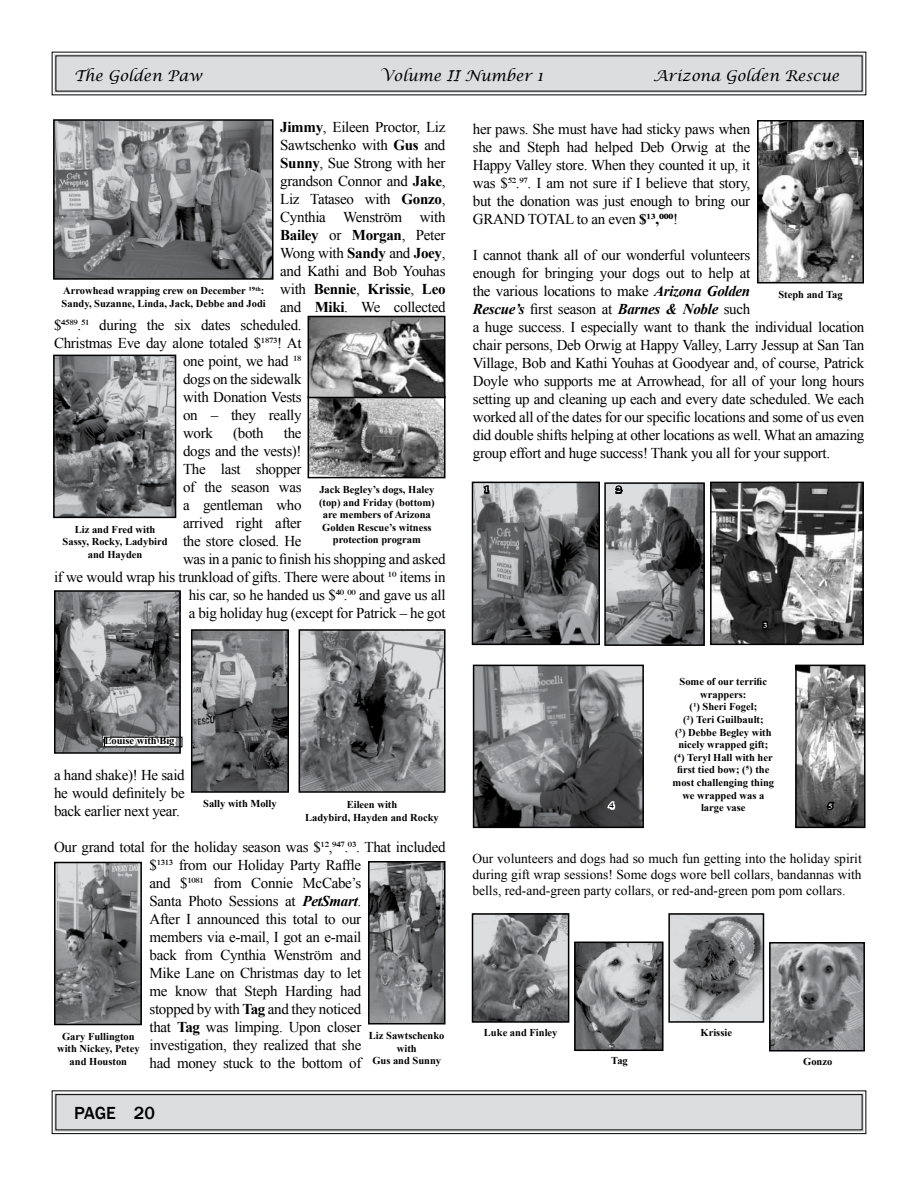
<style>
.page{position:relative;width:918px;height:1188px;background:#fff}
.page>*{position:absolute;margin:0;border:0;box-sizing:border-box;transform-origin:0 0}
.t1{font:500 18px "Franklin Gothic";letter-spacing:-.01em;color:#000}
.t2{font:15px/18px "Times New Roman";letter-spacing:-.02em;color:#000;text-align:justify}
.t3{font:italic 15px "Lucida Calligraphy";color:#000}
.t4{font:700 15px "Times New Roman";letter-spacing:-.02em;color:#000}
.t5{font:15px "Times New Roman";color:#fff}
.t6{font:13.5px/16.2px "Times New Roman";color:#000;text-align:justify}
.t7{font:700 10.5px/12.6px "Times New Roman";color:#000;text-align:center}
.s1{font-weight:700}
.s2{font-weight:400}
.s3{font-weight:700;font-style:italic}
</style>
<div class="page">
<svg style="left:51px;top:51px;width:816px;height:45px;background:#cbcccc"></svg>
<svg style="left:51px;top:1090px;width:816px;height:44px;background:#d1d2d3"></svg>
<div style="left:55px;top:1094px;width:808px;height:36px;border:1px solid #000"></div>
<img style="left:56px;top:122px;width:215px;height:155px">
<div style="left:53px;top:119px;width:221px;height:161px;border:2px solid #000"></div>
<img style="left:56px;top:358px;width:117px;height:157px">
<div style="left:53px;top:355px;width:123px;height:163px;border:2px solid #000"></div>
<img style="left:311px;top:399px;width:132px;height:76px">
<div style="left:308px;top:396px;width:138px;height:82px;border:2px solid #000"></div>
<svg style="left:311px;top:319px;width:132px;height:76px;background:#898989"></svg>
<div style="left:308px;top:316px;width:138px;height:82px;border:2px solid #000"></div>
<img style="left:57px;top:593px;width:121px;height:158px">
<div style="left:54px;top:590px;width:127px;height:164px;border:2px solid #000"></div>
<svg style="left:101px;top:726px;width:78px;height:28px"></svg>
<div style="left:105px;top:737px;width:77px;height:10px;border:1px solid #000"></div>
<img style="left:371px;top:864px;width:72px;height:157px">
<div style="left:368px;top:861px;width:78px;height:163px;border:2px solid #000"></div>
<img style="left:194px;top:632px;width:92px;height:158px">
<div style="left:191px;top:629px;width:98px;height:164px;border:2px solid #000"></div>
<img style="left:302px;top:632px;width:141px;height:158px">
<div style="left:299px;top:629px;width:147px;height:164px;border:2px solid #000"></div>
<img style="left:57px;top:865px;width:82px;height:157px">
<div style="left:54px;top:862px;width:88px;height:163px;border:2px solid #000"></div>
<img style="left:760px;top:123px;width:101px;height:158px">
<div style="left:757px;top:120px;width:107px;height:164px;border:2px solid #000"></div>
<img style="left:475px;top:485px;width:122px;height:157px">
<div style="left:472px;top:482px;width:128px;height:163px;border:2px solid #000"></div>
<svg style="left:481px;top:483px;width:10px;height:12px"></svg>
<img style="left:607px;top:485px;width:95px;height:158px">
<div style="left:604px;top:482px;width:101px;height:164px;border:2px solid #000"></div>
<svg style="left:613px;top:483px;width:13px;height:13px"></svg>
<img style="left:798px;top:668px;width:65px;height:157px">
<div style="left:795px;top:665px;width:71px;height:163px;border:2px solid #000"></div>
<svg style="left:824px;top:799px;width:13px;height:14px"></svg>
<img style="left:475px;top:916px;width:91px;height:104px">
<div style="left:472px;top:913px;width:97px;height:110px;border:2px solid #000"></div>
<img style="left:577px;top:945px;width:84px;height:103px">
<div style="left:574px;top:942px;width:90px;height:109px;border:2px solid #000"></div>
<img style="left:671px;top:916px;width:90px;height:104px">
<div style="left:668px;top:913px;width:96px;height:110px;border:2px solid #000"></div>
<img style="left:772px;top:945px;width:90px;height:104px">
<div style="left:769px;top:942px;width:96px;height:110px;border:2px solid #000"></div>
<img style="left:713px;top:485px;width:148px;height:157px">
<div style="left:710px;top:482px;width:154px;height:163px;border:2px solid #000"></div>
<svg style="left:759px;top:618px;width:12px;height:14px"></svg>
<img style="left:476px;top:668px;width:165px;height:157px">
<div style="left:473px;top:665px;width:171px;height:163px;border:2px solid #000"></div>
<svg style="left:604px;top:795px;width:13px;height:16px"></svg>
<p class="t3" style="left:74px;top:66px;width:130px">The Golden Paw</p>
<p class="t3" style="left:380px;top:66px;width:165px">Volume II Number 1</p>
<p class="t3" style="left:653px;top:66px;width:188px">Arizona Golden Rescue</p>
<p class="t2" style="left:280px;top:117px;width:167px"><span class="s1">Jimmy</span>, Eileen Proctor, Liz</p>
<p class="t2" style="left:280px;top:135px;width:167px">Sawtschenko with <span class="s1">Gus</span> and</p>
<p class="t2" style="left:280px;top:153px;width:167px"><span class="s1">Sunny</span>, Sue Strong with her</p>
<p class="t2" style="left:280px;top:171px;width:167px">grandson Connor and <span class="s1">Jake</span>,</p>
<p class="t2" style="left:280px;top:189px;width:167px">Liz Tataseo with <span class="s1">Gonzo</span>,</p>
<p class="t2" style="left:280px;top:207px;width:167px">Cynthia Wenström with</p>
<p class="t4" style="left:280px;top:224px;width:167px">Bailey <span class="s2">or</span> Morgan<span class="s2">, Peter</span></p>
<p class="t2" style="left:280px;top:243px;width:167px">Wong with <span class="s1">Sandy</span> and <span class="s1">Joey</span>,</p>
<p class="t2" style="left:280px;top:261px;width:167px">and Kathi and Bob Youhas</p>
<p class="t4" style="left:280px;top:278px;width:167px"><span class="s2">with</span> Bennie<span class="s2">,</span> Krissie<span class="s2">,</span> Leo</p>
<p class="t2" style="left:280px;top:297px;width:167px">and <span class="s1">Miki</span>. We collected</p>
<p class="t2" style="left:54px;top:315px;width:249px">$4589.51 during the six dates scheduled.</p>
<p class="t2" style="left:54px;top:333px;width:249px">Christmas Eve day alone totaled $1873! At</p>
<p class="t2" style="left:183px;top:351px;width:120px">one point, we had 18</p>
<p class="t2" style="left:183px;top:369px;width:120px">dogs on the sidewalk</p>
<p class="t2" style="left:183px;top:387px;width:120px">with Donation Vests</p>
<p class="t2" style="left:183px;top:405px;width:120px">on – they really</p>
<p class="t2" style="left:183px;top:423px;width:31px">work</p>
<p class="t2" style="left:233px;top:423px;width:32px">(both</p>
<p class="t2" style="left:284px;top:423px;width:19px">the</p>
<p class="t2" style="left:183px;top:441px;width:120px">dogs and the vests)!</p>
<p class="t2" style="left:183px;top:459px;width:120px">The last shopper</p>
<p class="t2" style="left:183px;top:477px;width:120px">of the season was</p>
<p class="t2" style="left:183px;top:495px;width:120px">a gentleman who</p>
<p class="t2" style="left:183px;top:513px;width:120px">arrived right after</p>
<p class="t2" style="left:183px;top:531px;width:120px">the store closed. He</p>
<p class="t2" style="left:183px;top:549px;width:264px">was in a panic to finish his shopping and asked</p>
<p class="t2" style="left:54px;top:567px;width:393px">if we would wrap his trunkload of gifts. There were about 10 items in</p>
<p class="t2" style="left:189px;top:585px;width:258px">his car, so he handed us $40.00 and gave us all</p>
<p class="t2" style="left:189px;top:603px;width:258px">a big holiday hug (except for Patrick – he got</p>
<p class="t7" style="left:62px;top:284px;width:206px;text-align:left">Arrowhead wrapping crew on December 19<sup>th</sup>:<br>Sandy, Suzanne, Linda, Jack, Debbe and Jodi</p>
<p class="t7" style="left:319px;top:483px;width:117px">Jack Begley’s dogs, Haley (top) and Friday (bottom) are members of Arizona<br>Golden Rescue’s witness protection program</p>
<p class="t7" style="left:63px;top:523px;width:107px">Liz and Fred with<br>Sassy, Rocky, Ladybird and Hayden</p>
<p class="t7" style="left:105px;top:734px;width:72px">Louise with Big</p>
<p class="t2" style="left:54px;top:765px;width:132px">a hand shake)! He said he would definitely be back earlier next year.</p>
<p class="t2" style="left:150px;top:837px;width:298px;text-align:left;text-indent:-96px">Our grand total for the holiday season was $12,947.03. That included $1313 from our Holiday Party Raffle<br>and $1081 from Connie McCabe’s<br>Santa Photo Sessions at <span class="s3">PetSmart</span>.<br>After I announced this total to our<br>members via e-mail, I got an e-mail<br>back from Cynthia Wenström and<br>Mike Lane on Christmas day to let<br>me know that Steph Harding had<br>stopped by with <span class="s1">Tag</span> and they noticed<br>that <span class="s1">Tag</span> was limping. Upon closer<br>investigation, they realized that she<br>had money stuck to the bottom of</p>
<p class="t7" style="left:203px;top:797px;width:75px">Sally with Molly</p>
<p class="t7" style="left:305px;top:798px;width:135px">Eileen with<br>Ladybird, Hayden and Rocky</p>
<p class="t7" style="left:369px;top:1029px;width:77px">Liz Sawtschenko with<br>Gus and Sunny</p>
<p class="t7" style="left:57px;top:1030px;width:84px">Gary Fullington with Nickey, Petey and Houston</p>
<p class="t1" style="left:74px;top:1102px;width:82px">PAGE 20</p>
<p class="t2" style="left:473px;top:120px;width:279px">her paws. She must have had sticky paws when she and Steph had helped Deb Orwig at the Happy Valley store. When they counted it up, it was $52.97. I am not sure if I believe that story, but the donation was just enough to bring our GRAND TOTAL to an even <span class="s1">$13,000</span>!</p>
<p class="t2" style="left:473px;top:246px;width:393px;text-align:left">I cannot thank all of our wonderful volunteers<br>enough for bringing your dogs out to help at<br>the various locations to make <span class="s3">Arizona Golden<br>Rescue’s</span> first season at <span class="s3">Barnes &amp; Noble</span> such<br>a huge success. I especially want to thank the individual location chair persons, Deb Orwig at Happy Valley, Larry Jessup at San Tan Village, Bob and Kathi Youhas at Goodyear and, of course, Patrick Doyle who supports me at Arrowhead, for all of your long hours setting up and cleaning up each and every date scheduled. We each worked all of the dates for our specific locations and some of us even did double shifts helping at other locations as well. What an amazing group effort and huge success! Thank you all for your support.</p>
<p class="t7" style="left:778px;top:288px;width:66px">Steph and Tag</p>
<p class="t5" style="left:485px;top:482px;width:6px">1</p>
<p class="t5" style="left:617px;top:482px;width:6px">2</p>
<p class="t2" style="left:609px;top:799px;width:6px">4</p>
<p class="t5" style="left:763px;top:617px;width:6px">3</p>
<p class="t7" style="left:673px;top:675px;width:103px">Some of our terrific wrappers:<br>(1) Sheri Fogel;<br>(2) Teri Guilbault;<br>(3) Debbe Begley with nicely wrapped gift; (4) Teryl Hall with her first tied bow; (5) the most challenging thing we wrapped was a large vase</p>
<p class="t5" style="left:828px;top:798px;width:6px">5</p>
<p class="t6" style="left:472px;top:850px;width:391px">Our volunteers and dogs had so much fun getting into the holiday spirit during gift wrap sessions! Some dogs wore bell collars, bandannas with bells, red-and-green party collars, or red-and-green pom pom collars.</p>
<p class="t7" style="left:484px;top:1026px;width:75px">Luke and Finley</p>
<p class="t7" style="left:611px;top:1054px;width:18px">Tag</p>
<p class="t7" style="left:701px;top:1026px;width:33px">Krissie</p>
<p class="t7" style="left:803px;top:1055px;width:31px">Gonzo</p>
</div>
